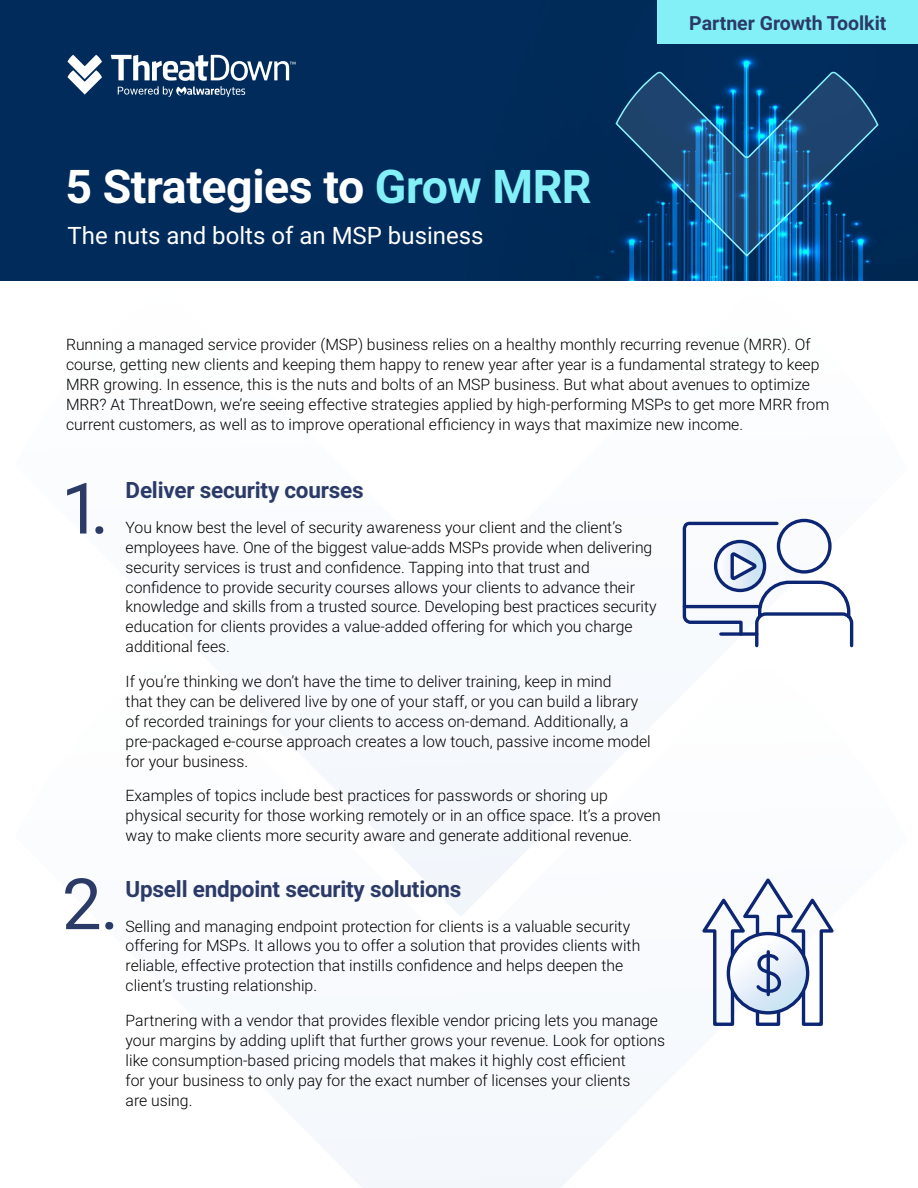
<style>
.page{position:relative;width:918px;height:1188px;background:#fff}
.page>*{position:absolute;margin:0;border:0;box-sizing:border-box;transform-origin:0 0}
.t1{font:70.8px "Roboto";color:#2b3a67}
.t2{font:700 46.5px "Roboto";letter-spacing:-.01em;color:#fff}
.t3{font:24px "Roboto";color:#fff}
.t4{font:700 22.5px "Roboto";letter-spacing:-.01em;color:#2b3a67}
.t5{font:700 19.5px "Roboto";color:#2b3a67}
.t6{font:300 15.75px/20px "Roboto";color:#000}
.s1{color:#83f0f8}
</style>
<div class="page">
<svg style="left:315px;top:1134px;width:298px;height:54px"></svg>
<svg style="left:315px;top:763px;width:298px;height:153px"></svg>
<div style="left:0;top:0;width:918px;height:280px;background:#012b5b"></div>
<svg style="left:67px;top:55px;width:35px;height:40px"></svg>
<svg style="left:111px;top:55px;width:184px;height:42px"></svg>
<svg style="left:615px;top:72px;width:265px;height:186px;background:#114e81"></svg>
<svg style="left:682px;top:518px;width:172px;height:130px"></svg>
<svg style="left:721px;top:632px;width:36px;height:4px"></svg>
<svg style="left:702px;top:878px;width:132px;height:148px"></svg>
<hr style="left:767px;top:952px;width:3px;height:43px;background:#0d2673">
<div style="left:658px;top:0;width:260px;height:44px;background:#83f0f8"></div>
<h2 class="t2" style="left:65px;top:154px;width:528px">5 Strategies to <span class="s1">Grow MRR</span></h2>
<h3 class="t3" style="left:68px;top:218px;width:417px">The nuts and bolts of an MSP business</h3>
<p class="t5" style="left:689px;top:9px;width:199px">Partner Growth Toolkit</p>
<p class="t6" style="left:66px;top:334px;width:765px">Running a managed service provider (MSP) business relies on a healthy monthly recurring revenue (MRR). Of course, getting new clients and keeping them happy to renew year after year is a fundamental strategy to keep MRR growing. In essence, this is the nuts and bolts of an MSP business. But what about avenues to optimize MRR? At ThreatDown, we’re seeing effective strategies applied by high-performing MSPs to get more MRR from current customers, as well as to improve operational efficiency in ways that maximize new income.</p>
<h1 class="t1" style="left:61px;top:459px;width:49px">1.</h1>
<h1 class="t1" style="left:62px;top:854px;width:59px">2.</h1>
<h3 class="t4" style="left:126px;top:474px;width:240px">Deliver security courses</h3>
<p class="t6" style="left:126px;top:517px;width:532px">You know best the level of security awareness your client and the client’s employees have. One of the biggest value-adds MSPs provide when delivering security services is trust and confidence. Tapping into that trust and confidence to provide security courses allows your clients to advance their knowledge and skills from a trusted source. Developing best practices security education for clients provides a value-added offering for which you charge additional fees.</p>
<p class="t6" style="left:126px;top:671px;width:527px">If you’re thinking we don’t have the time to deliver training, keep in mind<br>that they can be delivered live by one of your staff, or you can build a library of recorded trainings for your clients to access on-demand. Additionally, a pre-packaged e-course approach creates a low touch, passive income model for your business.</p>
<p class="t6" style="left:126px;top:785px;width:537px">Examples of topics include best practices for passwords or shoring up physical security for those working remotely or in an office space. It’s a proven way to make clients more security aware and generate additional revenue.</p>
<h3 class="t4" style="left:126px;top:873px;width:337px">Upsell endpoint security solutions</h3>
<p class="t6" style="left:126px;top:915px;width:516px">Selling and managing endpoint protection for clients is a valuable security offering for MSPs. It allows you to offer a solution that provides clients with reliable, effective protection that instills confidence and helps deepen the client’s trusting relationship.</p>
<p class="t6" style="left:126px;top:1010px;width:541px">Partnering with a vendor that provides flexible vendor pricing lets you manage your margins by adding uplift that further grows your revenue. Look for options like consumption-based pricing models that makes it highly cost efficient<br>for your business to only pay for the exact number of licenses your clients<br>are using.</p>
</div>
